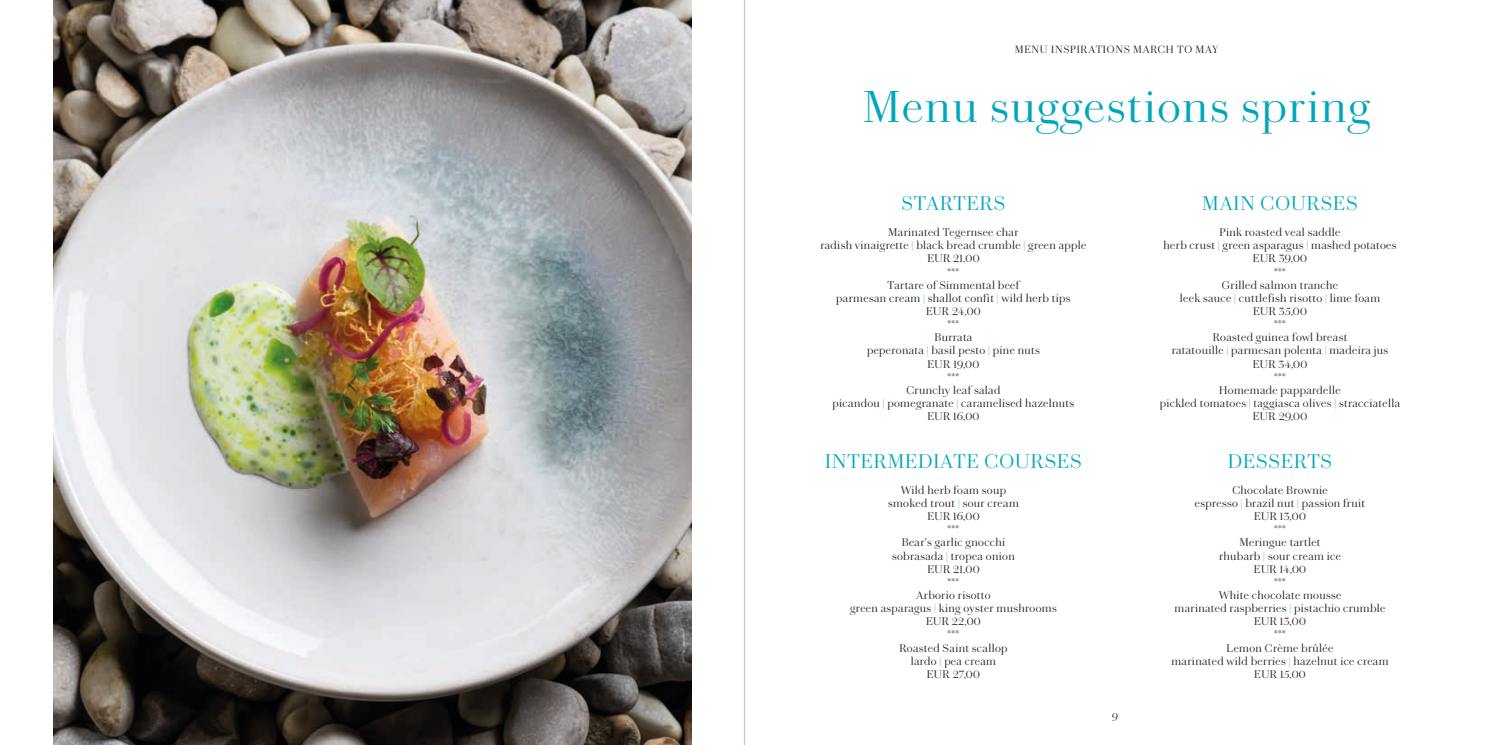
<style>
.page{position:relative;width:1489px;height:745px;background:#fff}
.page>*{position:absolute;margin:0;border:0;box-sizing:border-box;transform-origin:0 0}
.t1{font:300 45px "Chiswick Deck";letter-spacing:.04em;color:#00a6bc}
.t2{font:300 20px "Chiswick Deck";letter-spacing:.05em;color:#00a6bc}
.t3{font:300 11.25px/13.1px "Chiswick Deck";letter-spacing:.03em;color:#1d1d1b;text-align:center}
.t4{font:300 10.62px "Chiswick Deck";letter-spacing:.07em;color:#1d1d1b}
.s1{color:#00a6bc}
</style>
<div class="page">
<hr style="left:743px;top:0;width:2px;height:744px;background:#c7c7c6">
<img style="left:53px;top:0;width:638px;height:744px">
<p class="t4" style="left:1014px;top:42px;width:205px">MENU INSPIRATIONS MARCH TO MAY</p>
<h1 class="t1" style="left:863px;top:74px;width:508px">Menu suggestions spring</h1>
<h2 class="t2" style="left:901px;top:188px;width:105px">STARTERS</h2>
<p class="t3" style="left:820px;top:225px;width:267px">Marinated Tegernsee char<br>radish vinaigrette <span class="s1">|</span> black bread crumble <span class="s1">|</span> green apple<br>EUR 21,00<br>***<br>Tartare of Simmental beef<br>parmesan cream <span class="s1">|</span> shallot confit <span class="s1">|</span> wild herb tips<br>EUR 24,00<br>***<br>Burrata<br>peperonata <span class="s1">|</span> basil pesto <span class="s1">|</span> pine nuts<br>EUR 19,00<br>***<br>Crunchy leaf salad<br>picandou <span class="s1">|</span> pomegranate <span class="s1">|</span> caramelised hazelnuts<br>EUR 16,00</p>
<h2 class="t2" style="left:825px;top:446px;width:258px">INTERMEDIATE COURSES</h2>
<p class="t3" style="left:850px;top:483px;width:208px">Wild herb foam soup<br>smoked trout <span class="s1">|</span> sour cream<br>EUR 16,00<br>***<br>Bear's garlic gnocchi<br>sobrasada <span class="s1">|</span> tropea onion<br>EUR 21,00<br>***<br>Arborio risotto<br>green asparagus <span class="s1">|</span> king oyster mushrooms<br>EUR 22,00<br>***<br>Roasted Saint scallop<br>lardo <span class="s1">|</span> pea cream<br>EUR 27,00</p>
<p class="t4" style="left:1111px;top:708px;width:7px">9</p>
<h2 class="t2" style="left:1202px;top:188px;width:157px">MAIN COURSES</h2>
<p class="t3" style="left:1159px;top:225px;width:242px">Pink roasted veal saddle<br>herb crust <span class="s1">|</span> green asparagus <span class="s1">|</span> mashed potatoes<br>EUR 39,00<br>***<br>Grilled salmon tranche<br>leek sauce <span class="s1">|</span> cuttlefish risotto <span class="s1">|</span> lime foam<br>EUR 35,00<br>***<br>Roasted guinea fowl breast<br>ratatouille <span class="s1">|</span> parmesan polenta <span class="s1">|</span> madeira jus<br>EUR 34,00<br>***<br>Homemade pappardelle<br>pickled tomatoes <span class="s1">|</span> taggiasca olives <span class="s1">|</span> stracciatella<br>EUR 29,00</p>
<h2 class="t2" style="left:1227px;top:446px;width:106px">DESSERTS</h2>
<p class="t3" style="left:1171px;top:483px;width:219px">Chocolate Brownie<br>espresso <span class="s1">|</span> brazil nut <span class="s1">|</span> passion fruit<br>EUR 13,00<br>***<br>Meringue tartlet<br>rhubarb <span class="s1">|</span> sour cream ice<br>EUR 14,00<br>***<br>White chocolate mousse<br>marinated raspberries <span class="s1">|</span> pistachio crumble<br>EUR 13,00<br>***<br>Lemon Crème brûlée<br>marinated wild berries <span class="s1">|</span> hazelnut ice cream<br>EUR 15,00</p>
</div>
